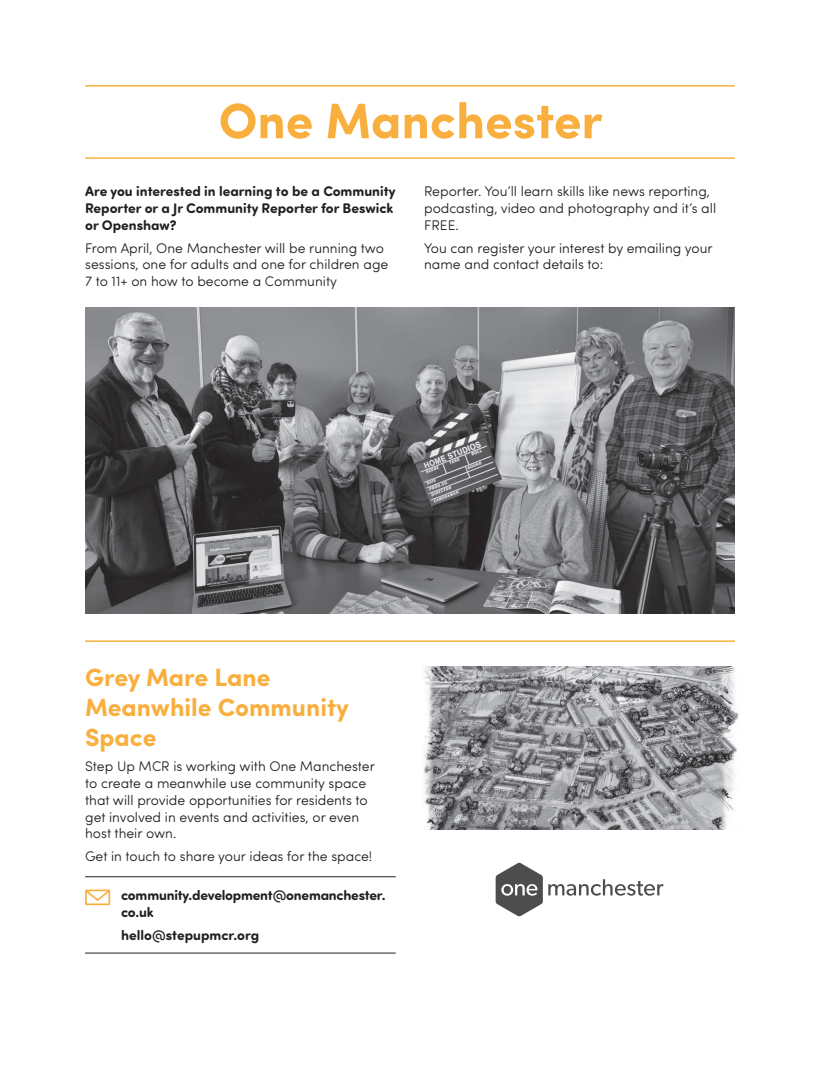
<style>
.page{position:relative;width:820px;height:1078px;background:#fff}
.page>*{position:absolute;margin:0;border:0;box-sizing:border-box;transform-origin:0 0}
.t1{font:700 50px "Sofia Pro";color:#f9af3e}
.t2{font:700 25px/30px "Sofia Pro";color:#f9af3e}
.t3{font:300 14px/16.8px "Sofia Pro Soft";color:#231f20}
.t4{font:700 14px/16.8px "Sofia Pro Soft";color:#231f20}
</style>
<div class="page">
<hr style="left:85px;top:640px;width:649px;height:1px;background:#f9af3e">
<hr style="left:85px;top:85px;width:649px;height:2px;background:#f9af3e">
<hr style="left:85px;top:157px;width:649px;height:2px;background:#f9af3e">
<img style="left:85px;top:308px;width:649px;height:305px">
<hr style="left:85px;top:876px;width:310px;height:1px;background:#231f20">
<hr style="left:85px;top:952px;width:310px;height:1px;background:#231f20">
<svg style="left:548px;top:879px;width:115px;height:16px"></svg>
<svg style="left:495px;top:862px;width:47px;height:54px"></svg>
<svg style="left:85px;top:889px;width:25px;height:15px"></svg>
<img style="left:423px;top:666px;width:316px;height:163px">
<h1 class="t1" style="left:218px;top:82px;width:385px">One Manchester</h1>
<p class="t4" style="left:85px;top:182px;width:312px">Are you interested in learning to be a Community<br>Reporter or a Jr Community Reporter for Beswick or Openshaw?</p>
<p class="t3" style="left:85px;top:238px;width:304px">From April, One Manchester will be running two sessions, one for adults and one for children age<br>7 to 11+ on how to become a Community</p>
<p class="t3" style="left:424px;top:182px;width:293px">Reporter. You’ll learn skills like news reporting, podcasting, video and photography and it’s all<br>FREE.</p>
<p class="t3" style="left:424px;top:238px;width:290px">You can register your interest by emailing your name and contact details to:</p>
<h2 class="t2" style="left:85px;top:660px;width:265px">Grey Mare Lane<br>Meanwhile Community<br>Space</h2>
<p class="t3" style="left:85px;top:757px;width:291px">Step Up MCR is working with One Manchester to create a meanwhile use community space that will provide opportunities for residents to get involved in events and activities, or even host their own.</p>
<p class="t3" style="left:85px;top:846px;width:288px">Get in touch to share your ideas for the space!</p>
<p class="t4" style="left:121px;top:886px;width:266px">community.development@onemanchester. co.uk</p>
<p class="t4" style="left:121px;top:925px;width:139px">hello@stepupmcr.org</p>
</div>
